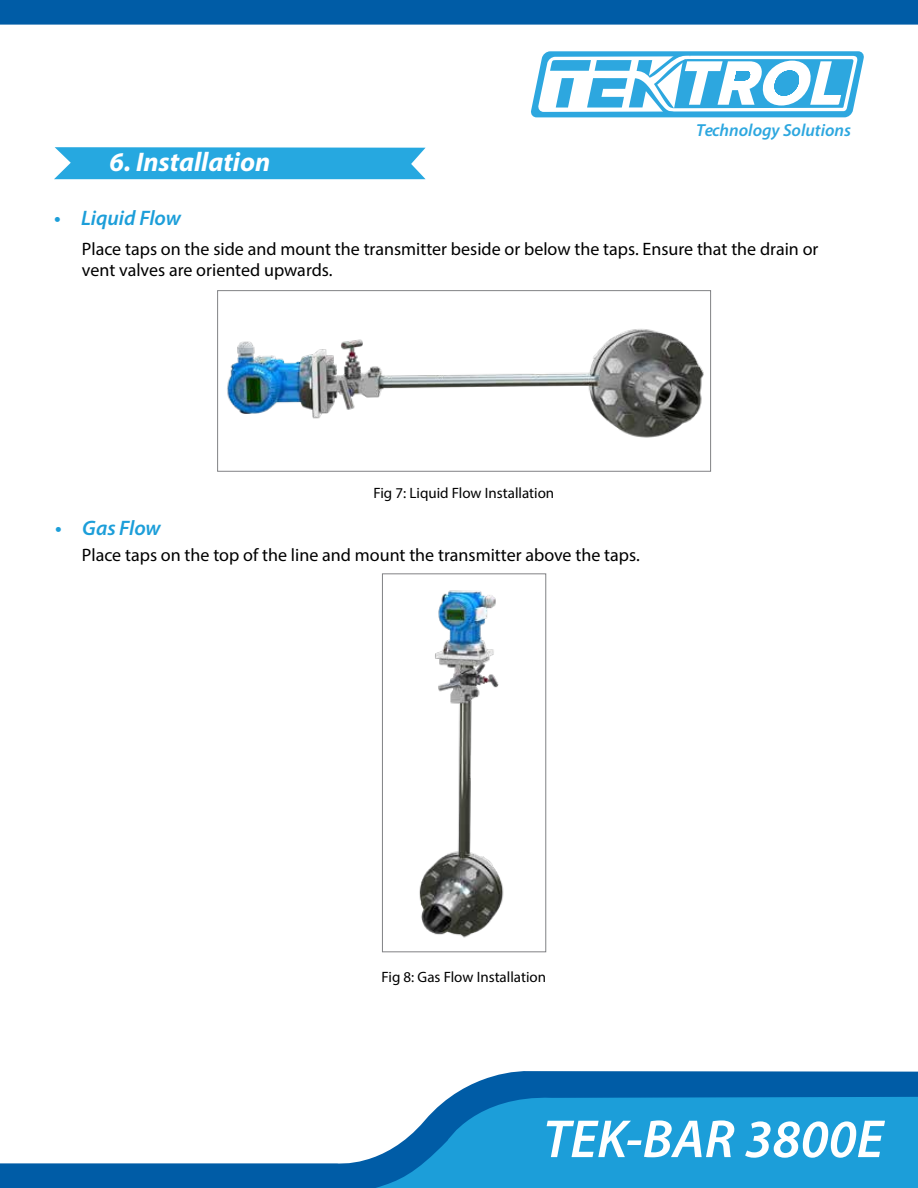
<style>
.page{position:relative;width:918px;height:1188px;background:#fff}
.page>*{position:absolute;margin:0;border:0;box-sizing:border-box;transform-origin:0 0}
.t1{font:italic 600 54px "Myriad Pro";color:#fff}
.t2{font:italic 700 27px "Myriad Pro";color:#fff}
.t3{font:italic 600 21px "Myriad Pro";color:#1c9ed9}
.t4{font:18px/21.6px "Myriad Pro";color:#000}
.t5{font:italic 600 17.4px "Myriad Pro";color:#2da7df}
.t6{font:15px "Myriad Pro";color:#000}
</style>
<div class="page">
<svg style="left:0;top:0;width:918px;height:118px"></svg>
<svg style="left:0;top:1071px;width:918px;height:117px"></svg>
<svg style="left:375px;top:1095px;width:543px;height:93px;fill:#1c9ed9"></svg>
<svg style="left:530px;top:51px;width:334px;height:66px"></svg>
<svg style="left:54px;top:147px;width:372px;height:32px"></svg>
<img style="left:227px;top:329px;width:477px;height:109px">
<div style="left:217px;top:290px;width:494px;height:182px;border:1px solid #818285"></div>
<img style="left:419px;top:590px;width:85px;height:348px">
<div style="left:382px;top:573px;width:164px;height:379px;border:1px solid #818285"></div>
<p class="t5" style="left:696px;top:119px;width:156px">Technology Solutions</p>
<h2 class="t2" style="left:109px;top:145px;width:162px">6. Installation</h2>
<p class="t3" style="left:54px;top:204px;width:129px">• Liquid Flow</p>
<p class="t4" style="left:82px;top:238px;width:738px">Place taps on the side and mount the transmitter beside or below the taps. Ensure that the drain or vent valves are oriented upwards.</p>
<p class="t3" style="left:55px;top:515px;width:107px">• Gas Flow</p>
<p class="t6" style="left:373px;top:484px;width:182px">Fig 7: Liquid Flow Installation</p>
<p class="t4" style="left:82px;top:544px;width:559px">Place taps on the top of the line and mount the transmitter above the taps.</p>
<p class="t6" style="left:382px;top:968px;width:166px">Fig 8: Gas Flow Installation</p>
<h1 class="t1" style="left:543px;top:1105px;width:342px">TEK-BAR 3800E</h1>
</div>
